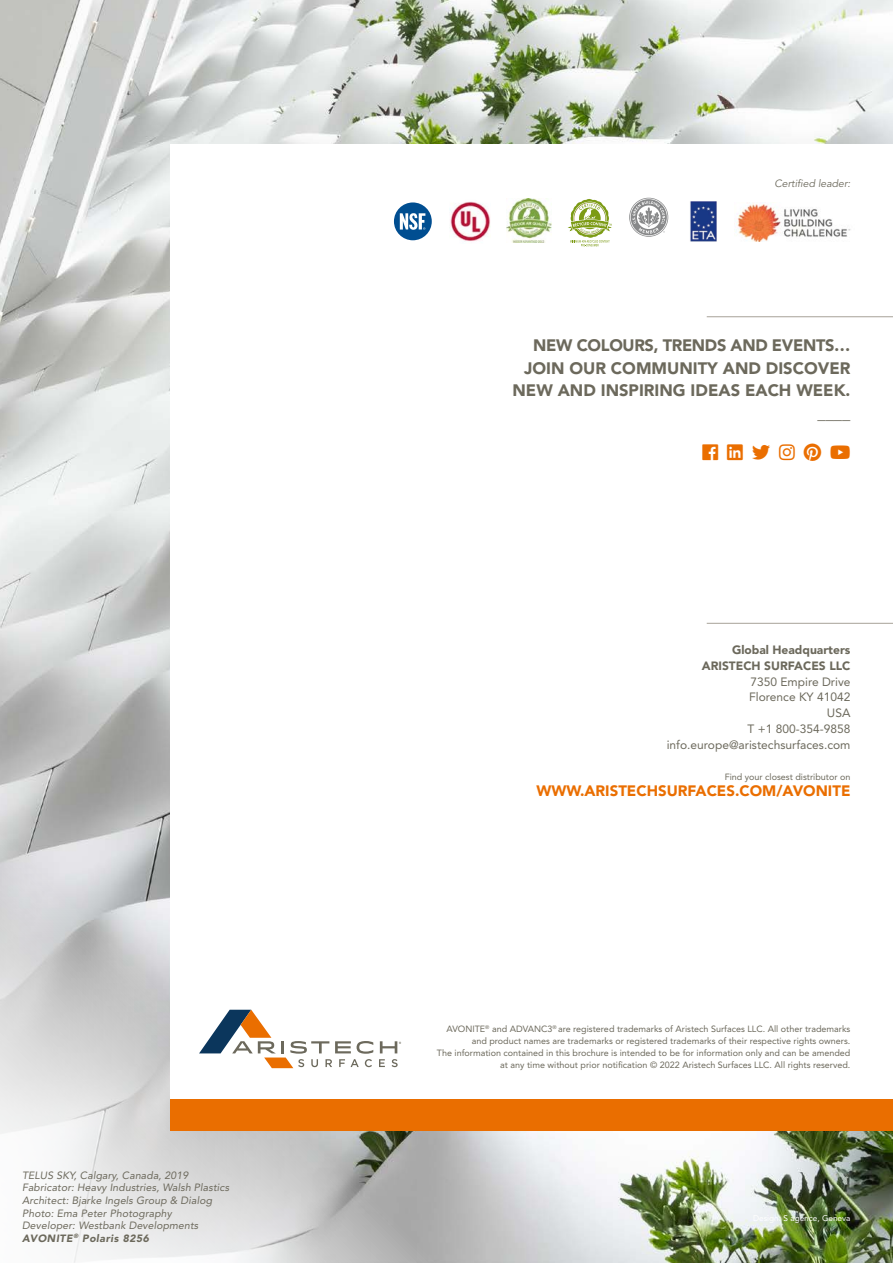
<style>
.page{position:relative;width:893px;height:1263px;background:#fff}
.page>*{position:absolute;margin:0;border:0;box-sizing:border-box;transform-origin:0 0}
.t1{font:900 16.5px/22.5px "Avenir LT Std";color:#6c695c;text-align:right}
.t2{font:900 15px "Avenir LT Std";color:#ea6e00}
.t3{font:12px/15.8px "Avenir LT Std";color:#6c695c;text-align:right}
.t4{font:900 12px/15.8px "Avenir LT Std";color:#6c695c;text-align:right}
.t5{font:italic 10.5px/12.6px "Avenir LT Std";letter-spacing:.01em;color:#6c695c}
.t6{font:italic 10.5px "Avenir LT Std";color:#6c695c}
.t7{font:9px/12px "Avenir LT Std";color:#6c695c;text-align:right}
.t8{font:8.25px "Avenir LT Std";color:#fff}
.s1{font-weight:900}
</style>
<div class="page">
<img style="left:0;top:0;width:893px;height:1263px">
<svg style="left:0;top:816px;width:446px;height:447px;background:#d1d2d2"></svg>
<div style="left:170px;top:145px;width:723px;height:986px;background:#fff"></div>
<div style="left:170px;top:1099px;width:723px;height:32px;background:#ea6e00"></div>
<svg style="left:199px;top:1010px;width:174px;height:58px"></svg>
<svg style="left:379px;top:1059px;width:6px;height:8px"></svg>
<svg style="left:392px;top:1059px;width:6px;height:8px"></svg>
<svg style="left:380px;top:1041px;width:21px;height:12px"></svg>
<img style="left:690px;top:201px;width:27px;height:40px">
<img style="left:450px;top:201px;width:40px;height:41px">
<img style="left:506px;top:199px;width:46px;height:44px">
<svg style="left:568px;top:199px;width:44px;height:47px"></svg>
<svg style="left:629px;top:198px;width:39px;height:39px"></svg>
<div style="left:394px;top:202px;width:38px;height:38px;background:#004e91;border-radius:50%"></div>
<svg style="left:400px;top:213px;width:25px;height:17px"></svg>
<hr style="left:707px;top:623px;width:186px;height:1px;background:#b1aca4">
<img style="left:736px;top:203px;width:115px;height:38px">
<hr style="left:707px;top:316px;width:186px;height:1px;background:#b1aca4">
<p class="t5" style="left:22px;top:1169px;width:209px">TELUS SKY, Calgary, Canada, 2019<br>Fabricator: Heavy Industries, Walsh Plastics Architect: Bjarke Ingels Group &amp; Dialog Photo: Ema Peter Photography<br>Developer: Westbank Developments <span class="s1">AVONITE</span><sup>®</sup> <span class="s1">Polaris 8256</span></p>
<p class="t6" style="left:774px;top:177px;width:77px">Certified leader:</p>
<h1 class="t1" style="left:512px;top:334px;width:339px">NEW COLOURS, TRENDS AND EVENTS…<br>JOIN OUR COMMUNITY AND DISCOVER<br>NEW AND INSPIRING IDEAS EACH WEEK. ____</h1>
<h3 class="t4" style="left:702px;top:642px;width:150px">Global Headquarters<br>ARISTECH SURFACES LLC</h3>
<h3 class="t3" style="left:667px;top:674px;width:185px">7350 Empire Drive<br>Florence KY 41042<br>USA<br>T +1 800-354-9858 info.europe@aristechsurfaces.com</h3>
<p class="t7" style="left:725px;top:771px;width:127px">Find your closest distributor on</p>
<h2 class="t2" style="left:536px;top:782px;width:316px">WWW.ARISTECHSURFACES.COM/AVONITE</h2>
<p class="t7" style="left:437px;top:1023px;width:415px">AVONITE<sup>®</sup> and ADVANC3<sup>®</sup> are registered trademarks of Aristech Surfaces LLC. All other trademarks and product names are trademarks or registered trademarks of their respective rights owners.<br>The information contained in this brochure is intended to be for information only and can be amended at any time without prior notification © 2022 Aristech Surfaces LLC. All rights reserved.</p>
<p class="t8" style="left:753px;top:1213px;width:99px">Design: S agence, Geneva</p>
</div>
